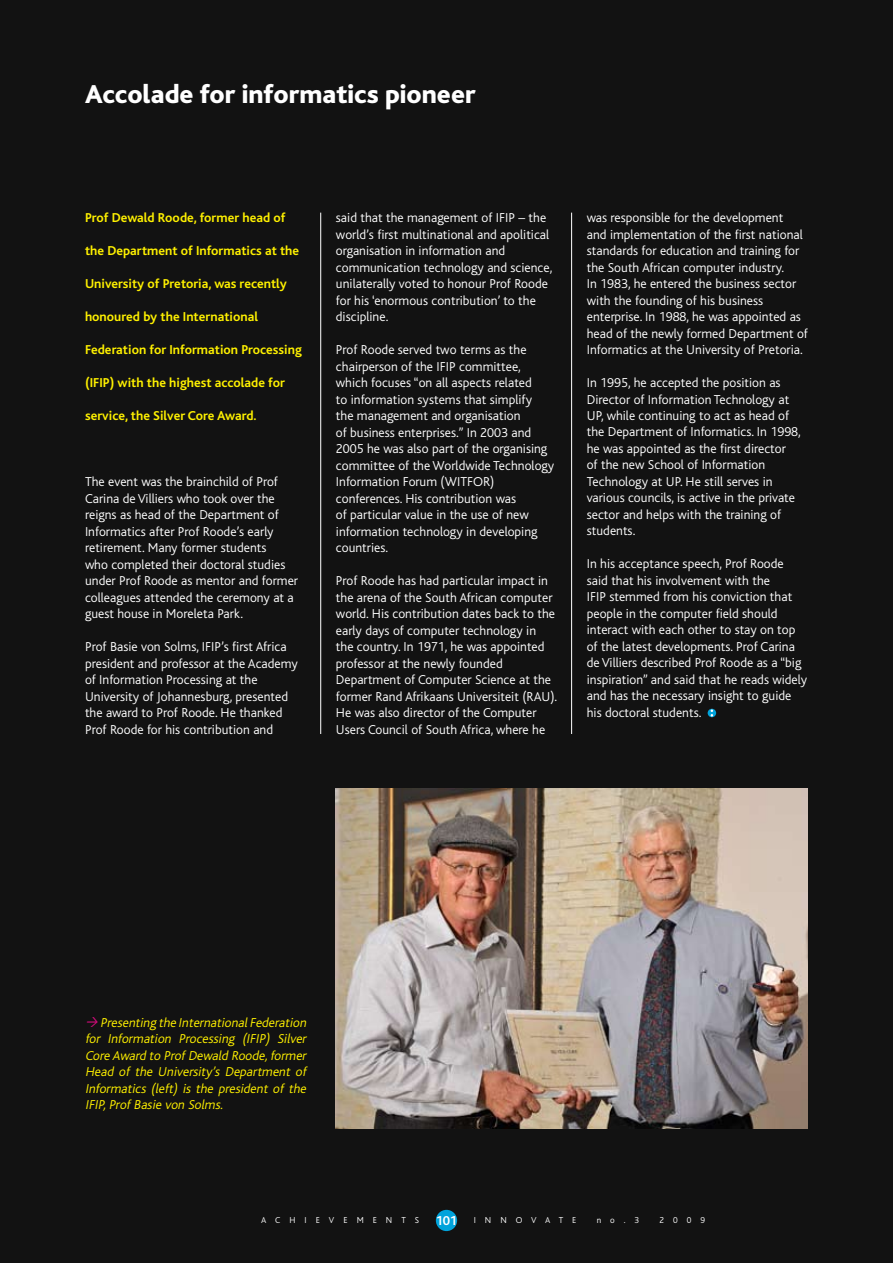
<style>
.page{position:relative;width:893px;height:1263px;background:#121212}
.page>*{position:absolute;margin:0;border:0;box-sizing:border-box;transform-origin:0 0}
.t1{font:800 27px "Bliss";color:#fff}
.t2{font:300 13.5px/16.5px "Bliss";color:#fff}
.t3{font:700 13.5px "Bliss";color:#fff100}
.t4{font:italic 300 13.5px/16.5px "Bliss";color:#fff100;text-align:justify}
.t5{font:300 9px "Bliss";letter-spacing:1em;color:#fff}
.s1{font-weight:700;font-size:13.5px}
</style>
<div class="page">
<div style="left:436px;top:1210px;width:21px;height:21px;background:#00a3db;border-radius:50%"></div>
<hr style="left:320px;top:213px;width:1px;height:965px;background:#fff">
<hr style="left:571px;top:213px;width:1px;height:965px;background:#fff">
<div style="left:557px;top:734px;width:30px;height:454px;background:#121212"></div>
<svg style="left:708px;top:709px;width:8px;height:8px"></svg>
<svg style="left:711px;top:709px;width:2px;height:8px"></svg>
<img style="left:336px;top:788px;width:472px;height:340px">
<h1 class="t1" style="left:85px;top:80px;width:392px">Accolade for informatics pioneer</h1>
<p class="t3" style="left:85px;top:211px;width:202px">Prof Dewald Roode, former head of</p>
<p class="t3" style="left:85px;top:244px;width:216px">the Department of Informatics at the</p>
<p class="t3" style="left:85px;top:277px;width:203px">University of Pretoria, was recently</p>
<p class="t3" style="left:85px;top:310px;width:175px">honoured by the International</p>
<p class="t3" style="left:85px;top:343px;width:218px">Federation for Information Processing</p>
<p class="t3" style="left:85px;top:376px;width:201px">(IFIP) with the highest accolade for</p>
<p class="t3" style="left:85px;top:409px;width:173px">service, the Silver Core Award.</p>
<p class="t2" style="left:85px;top:474px;width:215px">The event was the brainchild of Prof Carina de Villiers who took over the reigns as head of the Department of Informatics after Prof Roode’s early retirement. Many former students<br>who completed their doctoral studies under Prof Roode as mentor and former colleagues attended the ceremony at a guest house in Moreleta Park.</p>
<p class="t2" style="left:85px;top:639px;width:214px">Prof Basie von Solms, IFIP’s first Africa president and professor at the Academy of Information Processing at the University of Johannesburg, presented the award to Prof Roode. He thanked Prof Roode for his contribution and</p>
<p class="t2" style="left:336px;top:210px;width:218px">said that the management of IFIP – the world’s first multinational and apolitical organisation in information and communication technology and science, unilaterally voted to honour Prof Roode for his ‘enormous contribution’ to the discipline.</p>
<p class="t2" style="left:336px;top:342px;width:220px">Prof Roode served two terms as the chairperson of the IFIP committee, which focuses “on all aspects related<br>to information systems that simplify<br>the management and organisation<br>of business enterprises.” In 2003 and 2005 he was also part of the organising committee of the Worldwide Technology Information Forum (WITFOR) conferences. His contribution was<br>of particular value in the use of new information technology in developing countries.</p>
<p class="t2" style="left:336px;top:573px;width:223px">Prof Roode has had particular impact in the arena of the South African computer world. His contribution dates back to the early days of computer technology in the country. In 1971, he was appointed professor at the newly founded Department of Computer Science at the former Rand Afrikaans Universiteit (RAU).<br>He was also director of the Computer Users Council of South Africa, where he</p>
<p class="t2" style="left:587px;top:210px;width:223px">was responsible for the development<br>and implementation of the first national standards for education and training for the South African computer industry.<br>In 1983, he entered the business sector with the founding of his business enterprise. In 1988, he was appointed as head of the newly formed Department of Informatics at the University of Pretoria.</p>
<p class="t2" style="left:587px;top:375px;width:216px">In 1995, he accepted the position as Director of Information Technology at UP, while continuing to act as head of the Department of Informatics. In 1998, he was appointed as the first director<br>of the new School of Information Technology at UP. He still serves in various councils, is active in the private sector and helps with the training of students.</p>
<p class="t2" style="left:587px;top:556px;width:222px">In his acceptance speech, Prof Roode said that his involvement with the<br>IFIP stemmed from his conviction that people in the computer field should interact with each other to stay on top of the latest developments. Prof Carina de Villiers described Prof Roode as a “big inspiration” and said that he reads widely and has the necessary insight to guide his doctoral students.</p>
<p class="t4" style="left:85px;top:1014px;width:225px;text-indent:15px">Presenting the InternationalFederation for Information Processing (IFIP) Silver Core Award to ProfDewald Roode,former Head of the University ’s Department of Informatics (left) is the president of the IFIP,ProfBasie von Solms.</p>
<p class="t5" style="left:261px;top:1215px;width:317px">ACHIEVEMENTS <span class="s1">101</span> INNOVATE</p>
<p class="t5" style="left:597px;top:1215px;width:44px">no.3</p>
<p class="t5" style="left:659px;top:1215px;width:47px">2009</p>
</div>
